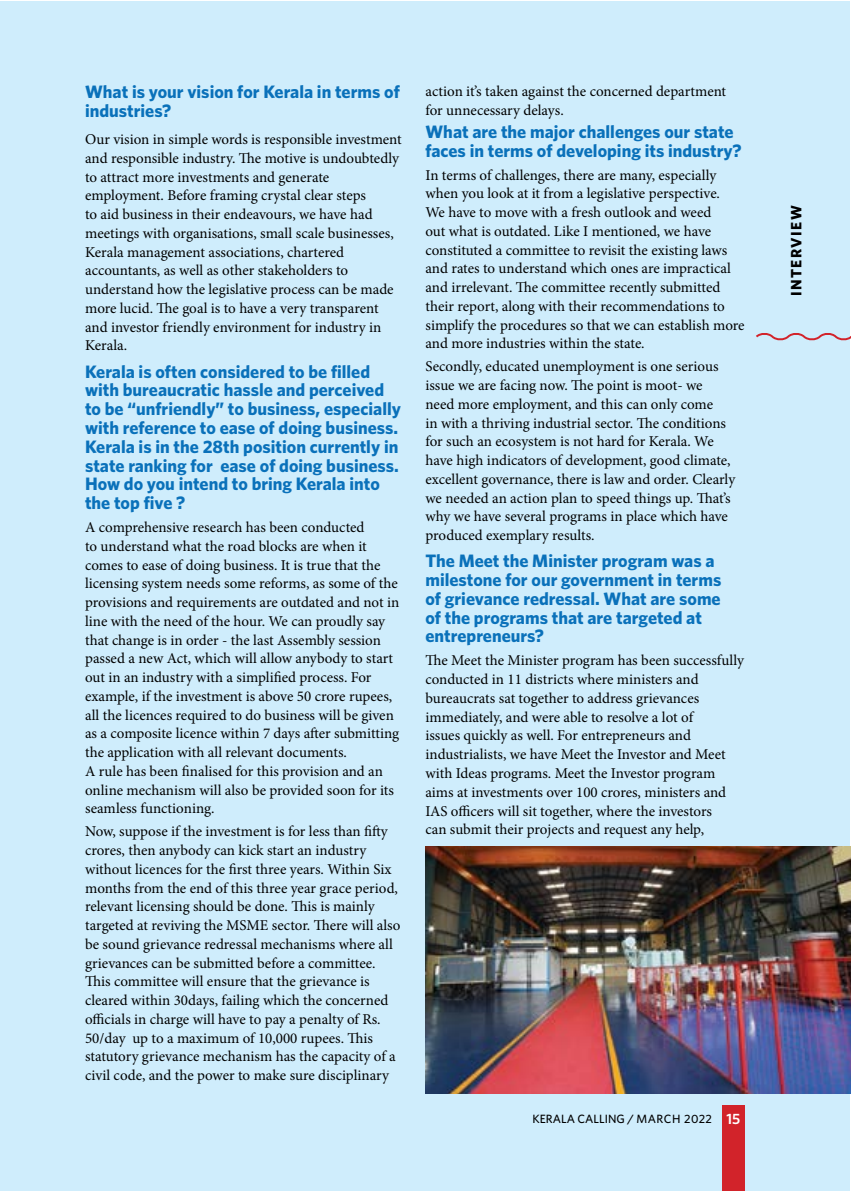
<style>
.page{position:relative;width:851px;height:1191px;background:#fff}
.page>*{position:absolute;margin:0;border:0;box-sizing:border-box;transform-origin:0 0}
.t1{font:700 18px/18.8px "Whitney";color:#0a71ba}
.t2{font:15px/18.8px "Minion Pro";letter-spacing:-.005em;color:#000}
.t3{font:700 15px "Whitney";letter-spacing:.1em;color:#000}
.t4{font:500 12px "Whitney";color:#000}
.s1{font-weight:600;font-size:15px;color:#fff}
</style>
<div class="page">
<div style="left:0;top:1px;width:849px;height:1189px;background:#cfedfc"></div>
<svg style="left:756px;top:330px;width:94px;height:13px"></svg>
<div style="left:722px;top:1106px;width:22px;height:85px;background:#d2232a"></div>
<img style="left:425px;top:846px;width:425px;height:247px">
<p class="t1" style="left:85px;top:82px;width:316px">What is your vision for Kerala in terms of industries?</p>
<p class="t2" style="left:85px;top:130px;width:318px">Our vision in simple words is responsible investment and responsible industry. The motive is undoubtedly to attract more investments and generate employment. Before framing crystal clear steps<br>to aid business in their endeavours, we have had meetings with organisations, small scale businesses, Kerala management associations, chartered accountants, as well as other stakeholders to understand how the legislative process can be made more lucid. The goal is to have a very transparent and investor friendly environment for industry in Kerala.</p>
<p class="t1" style="left:85px;top:361px;width:317px">Kerala is often considered to be filled with bureaucratic hassle and perceived to be “unfriendly” to business, especially with reference to ease of doing business.<br>Kerala is in the 28th position currently in state ranking for ease of doing business.<br>How do you intend to bring Kerala into the top five ?</p>
<p class="t2" style="left:85px;top:518px;width:316px">A comprehensive research has been conducted<br>to understand what the road blocks are when it comes to ease of doing business. It is true that the licensing system needs some reforms, as some of the provisions and requirements are outdated and not in line with the need of the hour. We can proudly say that change is in order - the last Assembly session passed a new Act, which will allow anybody to start out in an industry with a simplified process. For example, if the investment is above 50 crore rupees, all the licences required to do business will be given as a composite licence within 7 days after submitting the application with all relevant documents.<br>A rule has been finalised for this provision and an online mechanism will also be provided soon for its seamless functioning.</p>
<p class="t2" style="left:85px;top:822px;width:317px">Now, suppose if the investment is for less than fifty crores, then anybody can kick start an industry without licences for the first three years. Within Six months from the end of this three year grace period, relevant licensing should be done. This is mainly targeted at reviving the MSME sector. There will also be sound grievance redressal mechanisms where all grievances can be submitted before a committee.<br>This committee will ensure that the grievance is cleared within 30days, failing which the concerned officials in charge will have to pay a penalty of Rs.<br>50/day up to a maximum of 10,000 rupees. This statutory grievance mechanism has the capacity of a civil code, and the power to make sure disciplinary</p>
<p class="t2" style="left:425px;top:82px;width:302px">action it’s taken against the concerned department for unnecessary delays.</p>
<p class="t1" style="left:425px;top:122px;width:317px">What are the major challenges our state faces in terms of developing its industry?</p>
<p class="t2" style="left:425px;top:165px;width:320px">In terms of challenges, there are many, especially when you look at it from a legislative perspective.<br>We have to move with a fresh outlook and weed<br>out what is outdated. Like I mentioned, we have constituted a committee to revisit the existing laws and rates to understand which ones are impractical and irrelevant. The committee recently submitted their report, along with their recommendations to simplify the procedures so that we can establish more and more industries within the state.</p>
<p class="t2" style="left:425px;top:357px;width:311px">Secondly, educated unemployment is one serious issue we are facing now. The point is moot- we need more employment, and this can only come<br>in with a thriving industrial sector. The conditions for such an ecosystem is not hard for Kerala. We have high indicators of development, good climate, excellent governance, there is law and order. Clearly we needed an action plan to speed things up. That’s why we have several programs in place which have produced exemplary results.</p>
<p class="t1" style="left:425px;top:551px;width:297px">The Meet the Minister program was a milestone for our government in terms of grievance redressal. What are some of the programs that are targeted at entrepreneurs?</p>
<p class="t2" style="left:425px;top:651px;width:320px">The Meet the Minister program has been successfully conducted in 11 districts where ministers and bureaucrats sat together to address grievances immediately, and were able to resolve a lot of<br>issues quickly as well. For entrepreneurs and industrialists, we have Meet the Investor and Meet with Ideas programs. Meet the Investor program aims at investments over 100 crores, ministers and IAS officers will sit together, where the investors<br>can submit their projects and request any help,</p>
<p class="t4" style="left:532px;top:1111px;width:209px">KERALA CALLING / MARCH 2022 <span class="s1">15</span></p>
<p class="t3" style="left:787px;top:296px;width:93px;rotate:-90deg">INTERVIEW</p>
</div>
